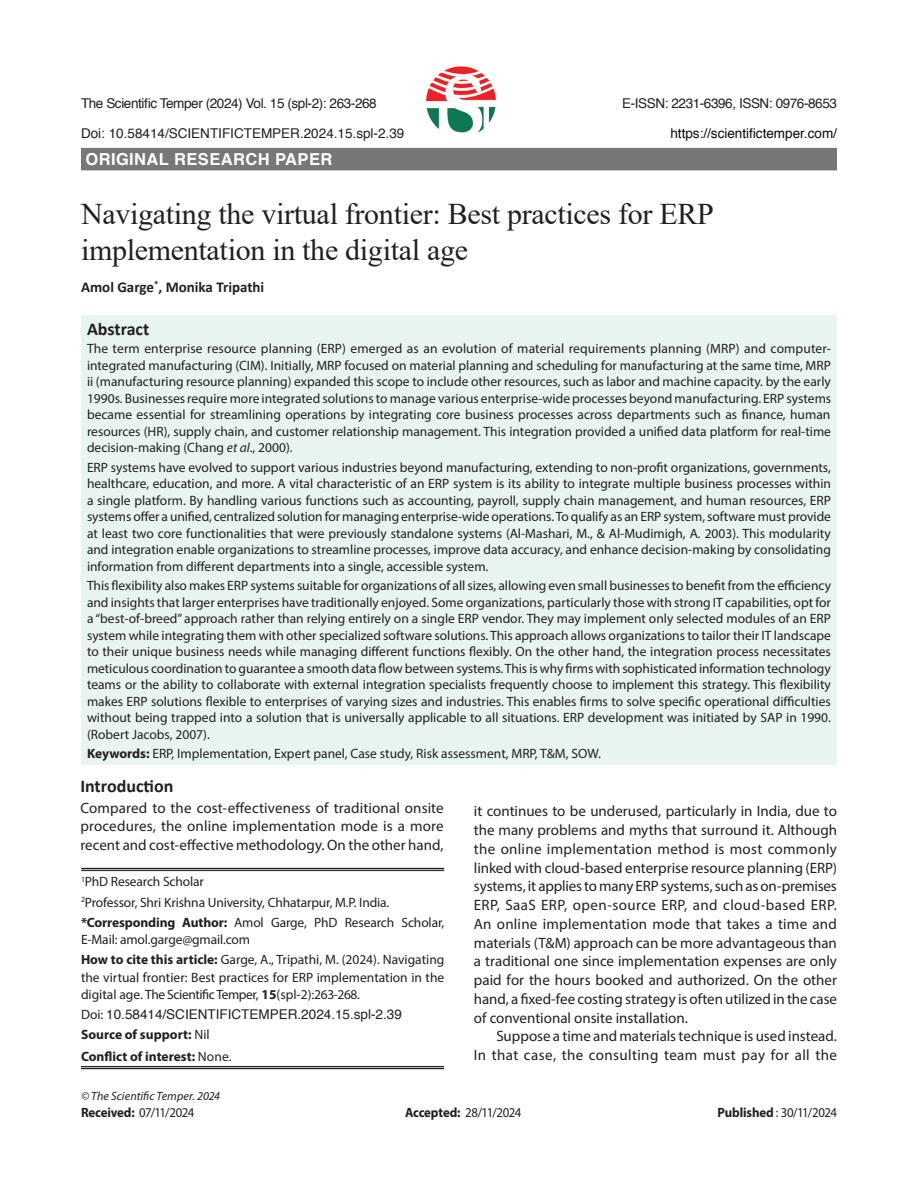
<style>
.page{position:relative;width:918px;height:1188px;background:#fff}
.page>*{position:absolute;margin:0;border:0;box-sizing:border-box;transform-origin:0 0}
.article_head{font:30px/36px "Times New Roman";letter-spacing:-.01em;color:#231f20}
.Sub-Head-1{font:700 18px "Calibri";color:#231f20}
.Subject{font:700 16.5px "Helvetica";letter-spacing:.025em;color:#fff}
.Body_flush{font:15px/18.8px "Myriad Pro";color:#231f20;text-align:justify}
.text{font:15px/18.8px "Myriad Pro";letter-spacing:.005em;color:#231f20;text-align:right}
.author{font:700 15px "Calibri";color:#231f20}
.Abstract{font:13.5px/16.5px "Myriad Pro";color:#231f20;text-align:justify}
.affiliation{font:13.5px/17.2px "Myriad Pro";letter-spacing:-.01em;color:#231f20}
.Running_Head{font:13.5px "Helvetica";letter-spacing:-.03em;color:#231f20}
.ref{font:13.5px "Myriad Pro";letter-spacing:-.04em;color:#231f20;scale:.95 1}
.affiliation-2{font:13.5px "Helvetica";color:#231f20}
.Running_Head-2{font:13.5px "Helvetica";color:#231f20}
.affiliation-3{font:700 13.5px "Myriad Pro";color:#231f20}
.Running_Head-3{font:13.5px "Helvetica";color:#0a0b0a}
.Bottom_1st_page{font:italic 12px "Myriad Pro";letter-spacing:.005em;color:#231f20}
.s1{font-style:italic}
.s2{font-weight:700}
.s3{font-family:"Myriad Pro"}
.s4{font-weight:400}
</style>
<div class="page">
<div style="left:81px;top:315px;width:756px;height:449px;background:#e8f4f2"></div>
<div style="left:81px;top:148px;width:756px;height:22px;background:#777"></div>
<hr style="left:81px;top:868px;width:363px;height:1px;background:#231f20">
<hr style="left:81px;top:870px;width:363px;height:1px;background:#231f20">
<hr style="left:81px;top:1066px;width:363px;height:1px;background:#231f20">
<hr style="left:81px;top:1068px;width:363px;height:1px;background:#231f20">
<img style="left:426px;top:66px;width:70px;height:68px">
<p class="Running_Head" style="left:81px;top:92px;width:297px">The Scientific Temper (2024) Vol. 15 (spl-2): 263-268</p>
<p class="Running_Head" style="left:622px;top:92px;width:216px">E-ISSN: 2231-6396, ISSN: 0976-8653</p>
<p class="Running_Head-2" style="left:81px;top:122px;width:325px">Doi: 10.58414/SCIENTIFICTEMPER.2024.15.spl-2.39</p>
<p class="Running_Head-3" style="left:670px;top:122px;width:168px">https://scientifictemper.com/</p>
<p class="Subject" style="left:86px;top:146px;width:248px">ORIGINAL RESEARCH PAPER</p>
<p class="article_head" style="left:81px;top:195px;width:634px">Navigating the virtual frontier: Best practices for ERP implementation in the digital age</p>
<p class="author" style="left:81px;top:276px;width:185px">Amol Garge<sup>*</sup>, Monika Tripathi</p>
<p class="Sub-Head-1" style="left:87px;top:316px;width:64px">Abstract</p>
<p class="Abstract" style="left:87px;top:340px;width:746px">The term enterprise resource planning (ERP) emerged as an evolution of material requirements planning (MRP) and computer&shy;integrated manufacturing (CIM). Initially, MRP focused on material planning and scheduling for manufacturing at the same time, MRP ii (manufacturing resource planning) expanded this scope to include other resources, such as labor and machine capacity. by the early 1990s. Businesses require more integrated solutions to manage various enterprise-wide processes beyond manufacturing. ERP systems became essential for streamlining operations by integrating core business processes across departments such as finance, human resources (HR), supply chain, and customer relationship management. This integration provided a unified data platform for real-time decision-making (Chang <span class="s1">et al</span>., 2000).</p>
<p class="Abstract" style="left:87px;top:459px;width:746px">ERP systems have evolved to support various industries beyond manufacturing, extending to non-profit organizations, governments, healthcare, education, and more. A vital characteristic of an ERP system is its ability to integrate multiple business processes within a single platform. By handling various functions such as accounting, payroll, supply chain management, and human resources, ERP systems offer a unified, centralized solution for managing enterprise-wide operations. To qualify as an ERP system, software must provide at least two core functionalities that were previously standalone systems (Al‐Mashari, M., &amp; Al‐Mudimigh, A. 2003). This modularity and integration enable organizations to streamline processes, improve data accuracy, and enhance decision-making by consolidating information from different departments into a single, accessible system.</p>
<p class="Abstract" style="left:87px;top:577px;width:746px">This flexibility also makes ERP systems suitable for organizations of all sizes, allowing even small businesses to benefit from the efficiency and insights that larger enterprises have traditionally enjoyed. Some organizations, particularly those with strong IT capabilities, opt for a “best-of-breed” approach rather than relying entirely on a single ERP vendor. They may implement only selected modules of an ERP system while integrating them with other specialized software solutions. This approach allows organizations to tailor their IT landscape to their unique business needs while managing different functions flexibly. On the other hand, the integration process necessitates meticulous coordination to guarantee a smooth data flow between systems. This is why firms with sophisticated information technology teams or the ability to collaborate with external integration specialists frequently choose to implement this strategy. This flexibility makes ERP solutions flexible to enterprises of varying sizes and industries. This enables firms to solve specific operational difficulties without being trapped into a solution that is universally applicable to all situations. ERP development was initiated by SAP in 1990. (Robert Jacobs, 2007).</p>
<p class="Abstract" style="left:87px;top:745px;width:515px"><span class="s2">Keywords:</span> ERP, Implementation, Expert panel, Case study, Risk assessment, MRP, T&amp;M, SOW.</p>
<p class="Sub-Head-1" style="left:80px;top:773px;width:95px">Introduction</p>
<p class="Body_flush" style="left:80px;top:798px;width:365px">Compared to the cost-effectiveness of traditional onsite procedures, the online implementation mode is a more recent and cost-effective methodology. On the other hand,</p>
<p class="affiliation" style="left:81px;top:873px;width:125px"><sup>1</sup>PhD Research Scholar</p>
<p class="affiliation" style="left:81px;top:893px;width:310px"><sup>2</sup>Professor, Shri Krishna University, Chhatarpur, M.P. India.</p>
<p class="affiliation" style="left:81px;top:914px;width:365px"><span class="s2">*Corresponding Author:</span> Amol Garge, PhD Research Scholar,<br>E-Mail: amol.garge@gmail.com</p>
<p class="affiliation" style="left:81px;top:951px;width:365px;text-align:justify"><span class="s2">How to cite this article:</span> Garge, A., Tripathi, M. (2024). Navigating the virtual frontier: Best practices for ERP implementation in the digital age. The Scientific Temper, <span class="s2">15</span>(spl-2):263-268.</p>
<p class="affiliation-2" style="left:81px;top:1004px;width:322px"><span class="s3">Doi:</span> 10.58414/SCIENTIFICTEMPER.2024.15.spl-2.39</p>
<p class="affiliation-3" style="left:81px;top:1026px;width:130px">Source of support: <span class="s4">Nil</span></p>
<p class="affiliation-3" style="left:81px;top:1048px;width:152px">Conflict of interest: <span class="s4">None.</span></p>
<p class="Body_flush" style="left:474px;top:802px;width:365px">it continues to be underused, particularly in India, due to the many problems and myths that surround it. Although the online implementation method is most commonly linked with cloud-based enterprise resource planning (ERP) systems, it applies to many ERP systems, such as on-premises ERP, SaaS ERP, open-source ERP, and cloud-based ERP.<br>An online implementation mode that takes a time and materials (T&amp;M) approach can be more advantageous than a traditional one since implementation expenses are only paid for the hours booked and authorized. On the other hand, a fixed-fee costing strategy is often utilized in the case of conventional onsite installation.</p>
<p class="text" style="left:474px;top:1027px;width:365px">Suppose a time and materials technique is used instead.<br>In that case, the consulting team must pay for all the</p>
<p class="Bottom_1st_page" style="left:81px;top:1089px;width:141px">© The Scientific Temper. 2024</p>
<p class="ref" style="left:81px;top:1104px;width:121px"><span class="s2">Received:</span> 07/11/2024</p>
<p class="ref" style="left:405px;top:1104px;width:124px"><span class="s2">Accepted:</span> 28/11/2024</p>
<p class="ref" style="left:718px;top:1104px;width:127px"><span class="s2">Published</span> : 30/11/2024</p>
</div>
